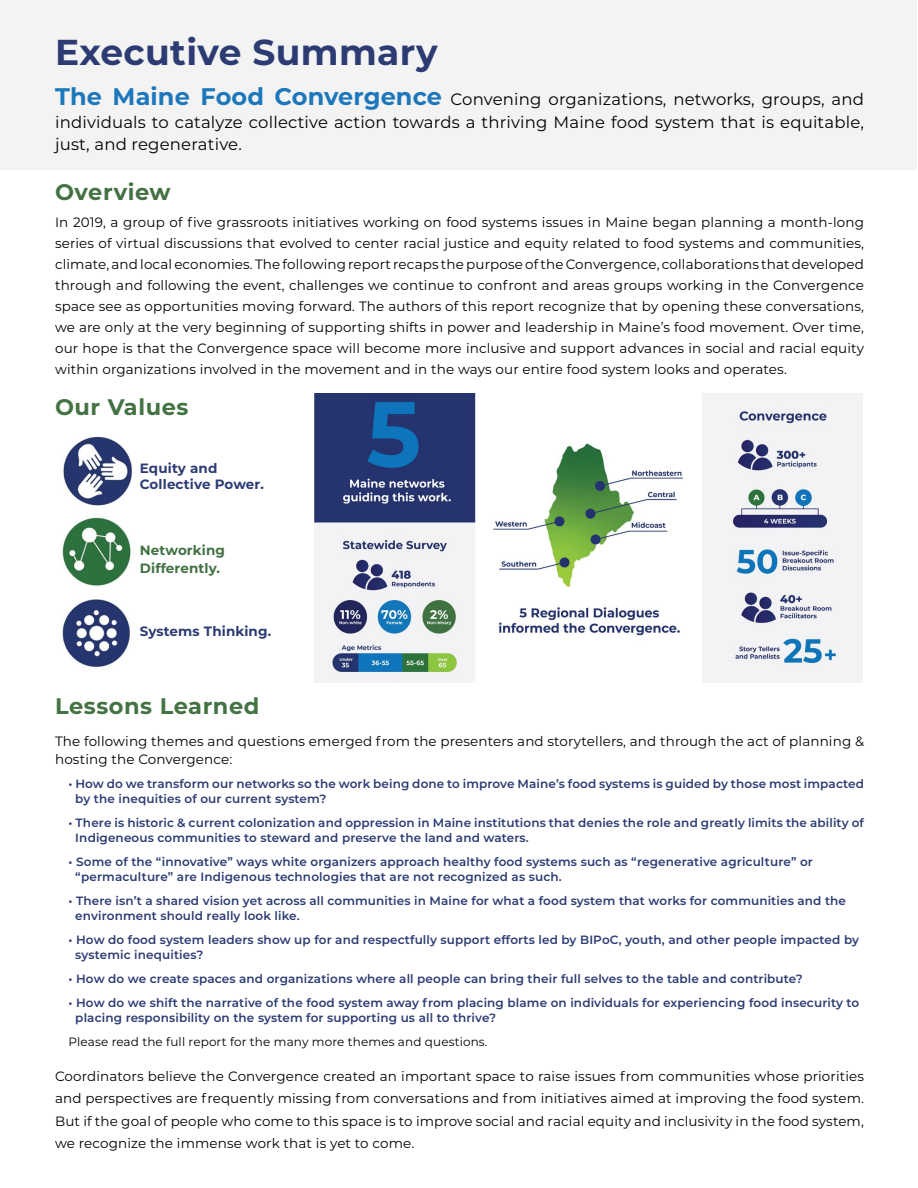
<style>
.page{position:relative;width:918px;height:1188px;background:#fff}
.page>*{position:absolute;margin:0;border:0;box-sizing:border-box;transform-origin:0 0}
.t1{font:700 36px "Montserrat";letter-spacing:.01em;color:#2c3c73}
.t2{font:700 22.5px "Montserrat";letter-spacing:.025em;color:#437243}
.t3{font:16.5px/22.5px "Montserrat";letter-spacing:.01em;color:#000;text-align:justify}
.t4{font:13.5px/21px "Montserrat";letter-spacing:.01em;color:#000;text-align:justify}
.t5{font:700 13.5px/16.5px "Montserrat";letter-spacing:.01em;color:#2c3c73}
.t6{font:700 13.5px/18px "Montserrat";letter-spacing:.01em;color:#417142}
.t7{font:600 12px/15px "Montserrat";letter-spacing:.01em;color:#2c3c73}
.t8{font:12px "Montserrat";letter-spacing:.01em;color:#000}
.s1{font-weight:700;font-size:24px;color:#1d77bb}
</style>
<div class="page">
<div style="left:1px;top:0;width:916px;height:170px;background:#f3f3f4"></div>
<img style="left:63px;top:436px;width:70px;height:70px">
<img style="left:62px;top:517px;width:69px;height:69px">
<img style="left:62px;top:599px;width:68px;height:68px">
<img style="left:314px;top:393px;width:549px;height:290px">
<h1 class="t1" style="left:55px;top:26px;width:384px">Executive Summary</h1>
<p class="t3" style="left:55px;top:88px;width:810px"><span class="s1">The Maine Food Convergence</span> Convening organizations, networks, groups, and individuals to catalyze collective action towards a thriving Maine food system that is equitable, just, and regenerative.</p>
<h2 class="t2" style="left:55px;top:176px;width:117px">Overview</h2>
<p class="t4" style="left:55px;top:212px;width:811px">In 2019, a group of five grassroots initiatives working on food systems issues in Maine began planning a month-long series of virtual discussions that evolved to center racial justice and equity related to food systems and communities, climate, and local economies. The following report recaps the purpose of the Convergence, collaborations that developed through and following the event, challenges we continue to confront and areas groups working in the Convergence space see as opportunities moving forward. The authors of this report recognize that by opening these conversations, we are only at the very beginning of supporting shifts in power and leadership in Maine’s food movement. Over time, our hope is that the Convergence space will become more inclusive and support advances in social and racial equity within organizations involved in the movement and in the ways our entire food system looks and operates.</p>
<h2 class="t2" style="left:55px;top:391px;width:135px">Our Values</h2>
<p class="t5" style="left:140px;top:459px;width:126px">Equity and<br>Collective Power.</p>
<p class="t6" style="left:140px;top:540px;width:87px">Networking<br>Differently.</p>
<p class="t5" style="left:140px;top:622px;width:133px">Systems Thinking.</p>
<h2 class="t2" style="left:55px;top:689px;width:206px">Lessons Learned</h2>
<p class="t4" style="left:55px;top:732px;width:810px;line-height:18px">The following themes and questions emerged from the presenters and storytellers, and through the act of planning &amp; hosting the Convergence:</p>
<p class="t7" style="left:75px;top:776px;width:790px;text-indent:-7px">• How do we transform our networks so the work being done to improve Maine’s food systems is guided by those most impacted by the inequities of our current system?</p>
<p class="t7" style="left:75px;top:815px;width:790px;text-indent:-7px">• There is historic &amp; current colonization and oppression in Maine institutions that denies the role and greatly limits the ability of<br>Indigeneous communities to steward and preserve the land and waters.</p>
<p class="t7" style="left:75px;top:854px;width:739px;text-indent:-7px">• Some of the “innovative” ways white organizers approach healthy food systems such as “regenerative agriculture” or “permaculture” are Indigenous technologies that are not recognized as such.</p>
<p class="t7" style="left:75px;top:893px;width:772px;text-indent:-7px">• There isn’t a shared vision yet across all communities in Maine for what a food system that works for communities and the environment should really look like.</p>
<p class="t7" style="left:75px;top:932px;width:785px;text-indent:-7px">• How do food system leaders show up for and respectfully support efforts led by BIPoC, youth, and other people impacted by systemic inequities?</p>
<p class="t7" style="left:69px;top:971px;width:736px">• How do we create spaces and organizations where all people can bring their full selves to the table and contribute?</p>
<p class="t7" style="left:75px;top:995px;width:786px;text-indent:-7px">• How do we shift the narrative of the food system away from placing blame on individuals for experiencing food insecurity to placing responsibility on the system for supporting us all to thrive?</p>
<p class="t8" style="left:69px;top:1034px;width:420px">Please read the full report for the many more themes and questions.</p>
<p class="t4" style="left:55px;top:1064px;width:810px;line-height:22.5px">Coordinators believe the Convergence created an important space to raise issues from communities whose priorities and perspectives are frequently missing from conversations and from initiatives aimed at improving the food system.<br>But if the goal of people who come to this space is to improve social and racial equity and inclusivity in the food system, we recognize the immense work that is yet to come.</p>
</div>
